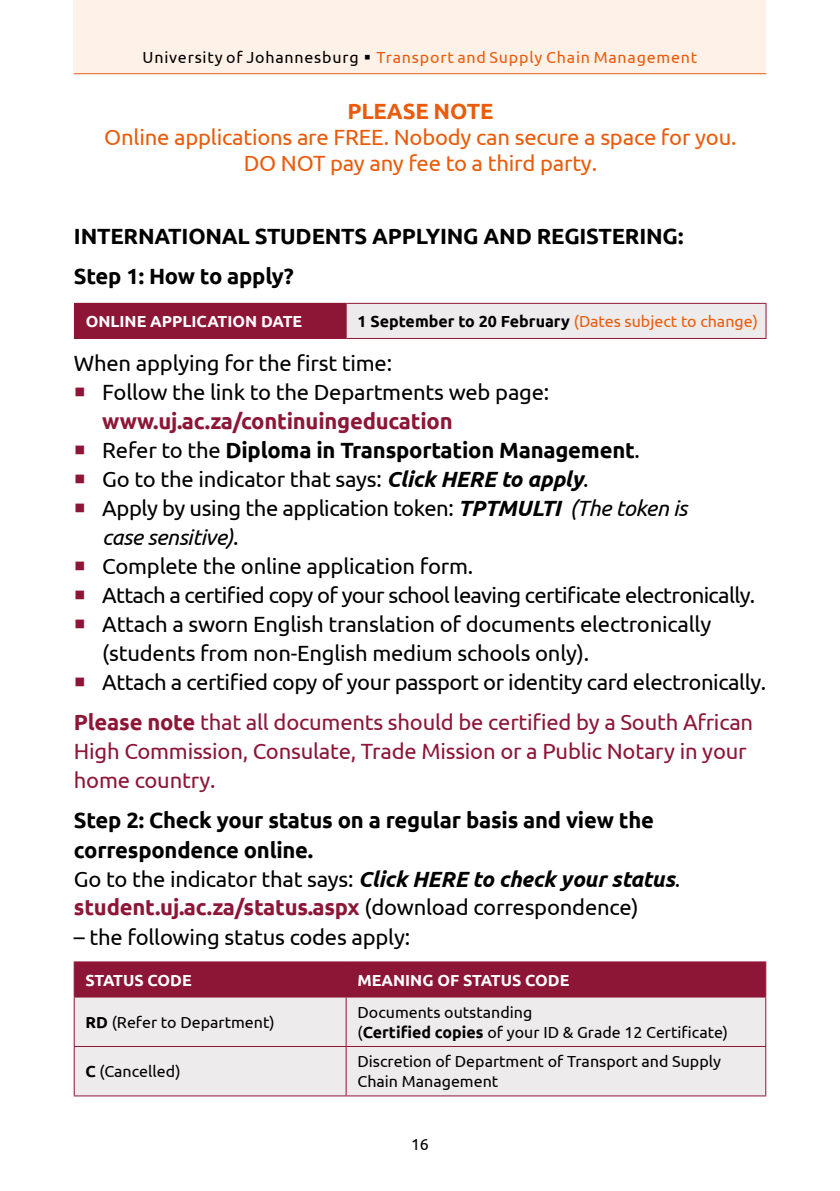
<style>
.page{position:relative;width:840px;height:1191px;background:#fff}
.page>*{position:absolute;margin:0;border:0;box-sizing:border-box;transform-origin:0 0}
.t1{font:22px/29px "Ubuntu";letter-spacing:-.01em;color:#000}
.t2{font:700 22px/28.6px "Ubuntu";letter-spacing:-.01em;color:#000}
.t3{font:22px/26px "Ubuntu";letter-spacing:-.01em;color:#ea5b0b;text-align:center}
.t4{font:22px/29px "Ubuntu";letter-spacing:-.01em;color:#8d1637}
.t5{font:22px "Ubuntu";letter-spacing:-.03em;color:#000}
.t6{font:700 22px "Ubuntu";letter-spacing:-.01em;color:#ea5b0b}
.t7{font:16px/20px "Ubuntu";color:#000}
.t8{font:16px "Ubuntu";letter-spacing:.05em;color:#ea5b0b}
.t9{font:700 16px "Ubuntu";color:#fff}
.t10{font:700 16px "Ubuntu";color:#000}
.s1{color:#000}
.s2{font-weight:400;color:#ea5b0b}
.s3{color:#8d1637}
.s4{font-weight:700;color:#8d1637}
.s5{font-weight:400}
.s6{font-weight:700;font-style:italic}
.s7{font-style:italic}
.s8{font-weight:700}
</style>
<div class="page">
<div style="left:74px;top:0;width:691px;height:73px;background:#fef1e7"></div>
<hr style="left:74px;top:73px;width:691px;height:1px;background:#ea5b0b">
<div style="left:74px;top:303px;width:272px;height:35px;background:#8d1637"></div>
<div style="left:346px;top:303px;width:419px;height:35px;background:#eeebec"></div>
<hr style="left:346px;top:303px;width:420px;height:1px;background:#8d1637">
<hr style="left:765px;top:304px;width:1px;height:34px;background:#8d1637">
<hr style="left:74px;top:338px;width:272px;height:1px;background:#8d1637">
<hr style="left:346px;top:338px;width:420px;height:1px;background:#8d1637">
<div style="left:75px;top:962px;width:689px;height:34px;background:#8d1637"></div>
<div style="left:75px;top:997px;width:689px;height:98px;background:#eeebec"></div>
<hr style="left:74px;top:962px;width:1px;height:34px;background:#8d1637">
<hr style="left:74px;top:961px;width:272px;height:1px;background:#8d1637">
<hr style="left:345px;top:962px;width:1px;height:34px;background:#8d1637">
<hr style="left:346px;top:961px;width:419px;height:1px;background:#8d1637">
<hr style="left:764px;top:962px;width:1px;height:34px;background:#8d1637">
<hr style="left:74px;top:997px;width:1px;height:49px;background:#8d1637">
<hr style="left:74px;top:996px;width:272px;height:1px;background:#8d1637">
<hr style="left:345px;top:997px;width:1px;height:49px;background:#8d1637">
<hr style="left:346px;top:996px;width:419px;height:1px;background:#8d1637">
<hr style="left:764px;top:997px;width:1px;height:49px;background:#8d1637">
<hr style="left:74px;top:1047px;width:1px;height:48px;background:#8d1637">
<hr style="left:74px;top:1046px;width:272px;height:1px;background:#8d1637">
<hr style="left:345px;top:1047px;width:1px;height:48px;background:#8d1637">
<hr style="left:346px;top:1046px;width:419px;height:1px;background:#8d1637">
<hr style="left:764px;top:1047px;width:1px;height:48px;background:#8d1637">
<hr style="left:74px;top:1095px;width:272px;height:1px;background:#8d1637">
<hr style="left:346px;top:1095px;width:419px;height:1px;background:#8d1637">
<p class="t8" style="left:142px;top:48px;width:556px"><span class="s1">University of Johannesburg</span> Transport and Supply Chain Management</p>
<p class="t6" style="left:347px;top:98px;width:147px">PLEASE NOTE</p>
<p class="t3" style="left:104px;top:124px;width:633px">Online applications are FREE. Nobody can secure a space for you.<br>DO NOT pay any fee to a third party.</p>
<p class="t2" style="left:74px;top:215px;width:610px;line-height:40.4px">INTERNATIONAL STUDENTS APPLYING AND REGISTERING:<br>Step 1: How to apply?</p>
<p class="t9" style="left:86px;top:312px;width:218px">ONLINE APPLICATION DATE</p>
<p class="t10" style="left:357px;top:312px;width:401px">1 September to 20 February <span class="s2">(Dates subject to change)</span></p>
<p class="t1" style="left:74px;top:348px;width:319px">When applying for the first time:</p>
<p class="t1" style="left:102px;top:377px;width:448px;text-indent:-28px"><span class="s3">○</span> Follow the link to the Departments web page: <span class="s4">www.uj.ac.za/continuingeducation</span></p>
<p class="t2" style="left:74px;top:435px;width:567px"><span class="s3">○</span> <span class="s5">Refer to the</span> Diploma in Transportation Management<span class="s5">.</span></p>
<p class="t1" style="left:74px;top:464px;width:515px"><span class="s3">○</span> Go to the indicator that says: <span class="s6">Click HERE to apply</span>.</p>
<p class="t1" style="left:102px;top:493px;width:586px;text-indent:-28px"><span class="s3">○</span> Apply by using the application token: <span class="s6">TPTMULTI</span> <span class="s7">(The token is case sensitive)</span>.</p>
<p class="t1" style="left:74px;top:551px;width:400px"><span class="s3">○</span> Complete the online application form.</p>
<p class="t5" style="left:74px;top:581px;width:682px"><span class="s3">○</span> Attach a certified copy of your school leaving certificate electronically.</p>
<p class="t1" style="left:102px;top:609px;width:610px;text-indent:-28px"><span class="s3">○</span> Attach a sworn English translation of documents electronically (students from non-English medium schools only).</p>
<p class="t1" style="left:74px;top:661px;width:693px;line-height:40.4px"><span class="s3">○</span> Attach a certified copy of your passport or identity card electronically.<br><span class="s4">Please note</span> <span class="s3">that all documents should be certified by a South African</span></p>
<p class="t4" style="left:74px;top:736px;width:674px">High Commission, Consulate, Trade Mission or a Public Notary in your home country.</p>
<p class="t2" style="left:74px;top:806px;width:607px">Step 2: Check your status on a regular basis and view the correspondence online.<br><span class="s5">Go to the indicator that says:</span> <span class="s7">Click HERE to check your status</span><span class="s5">. </span><span class="s3">student.uj.ac.za/status.aspx</span> <span class="s5">(download correspondence)</span></p>
<p class="t1" style="left:74px;top:921px;width:337px">– the following status codes apply:</p>
<p class="t9" style="left:85px;top:970px;width:108px">STATUS CODE</p>
<p class="t9" style="left:357px;top:970px;width:213px">MEANING OF STATUS CODE</p>
<p class="t7" style="left:85px;top:1011px;width:190px"><span class="s8">RD</span> (Refer to Department)</p>
<p class="t7" style="left:357px;top:1001px;width:372px">Documents outstanding<br>(<span class="s8">Certified copies</span> of your ID &amp; Grade 12 Certificate)</p>
<p class="t7" style="left:85px;top:1061px;width:96px"><span class="s8">C</span> (Cancelled)</p>
<p class="t7" style="left:357px;top:1051px;width:365px">Discretion of Department of Transport and Supply<br>Chain Management</p>
<p class="t7" style="left:411px;top:1133px;width:19px">16</p>
</div>
